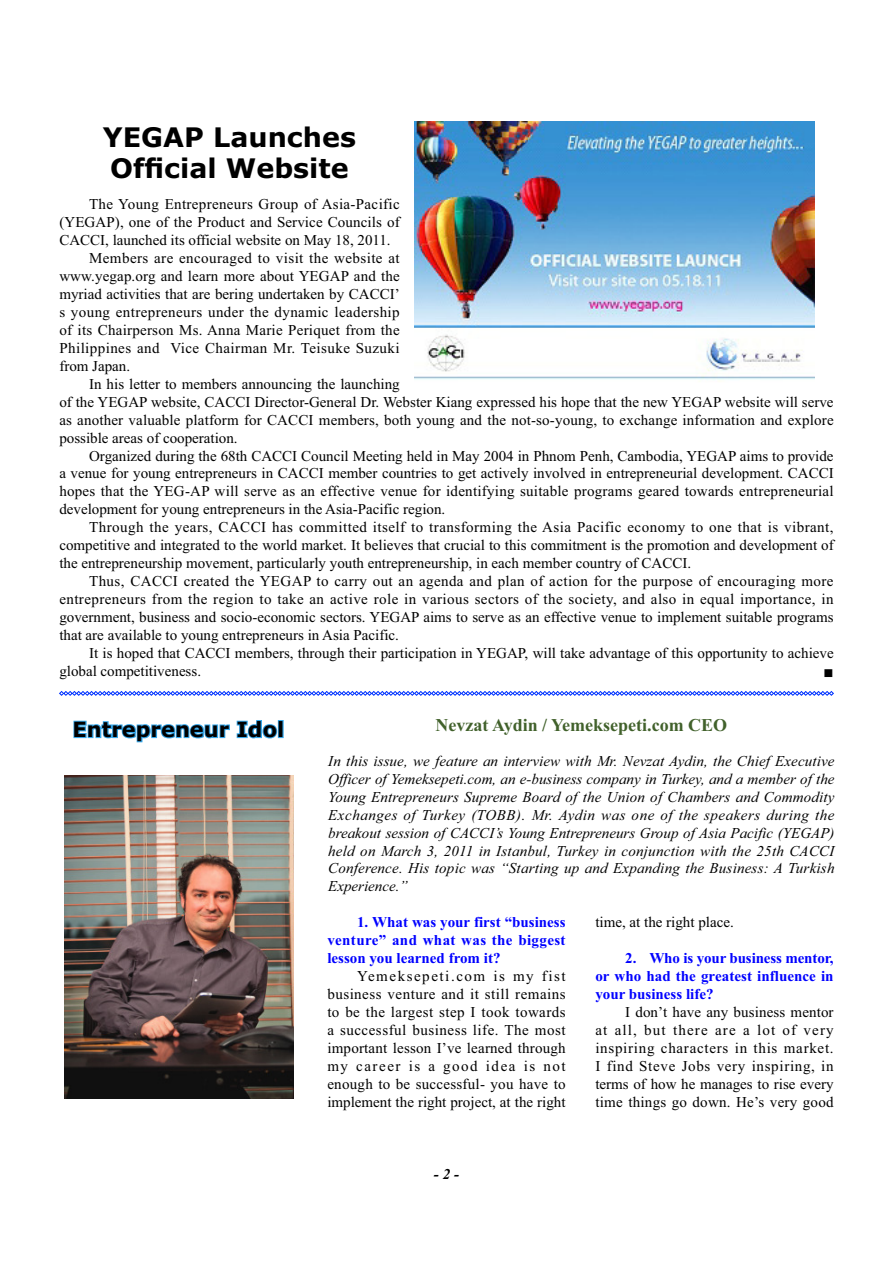
<style>
.page{position:relative;width:893px;height:1263px;background:#fff}
.page>*{position:absolute;margin:0;border:0;box-sizing:border-box;transform-origin:0 0}
.t1{font:700 27px/31.5px "Verdana";color:#000}
.t2{font:700 21px "Verdana";color:#000}
.t3{font:700 18px "Times New Roman";color:#41612b}
.t4{font:15px/18px "Times New Roman";color:#000;text-align:justify}
.t5{font:italic 15px/18px "Times New Roman";letter-spacing:.015em;color:#000;text-align:justify}
.t6{font:15px "Times New Roman";letter-spacing:.03em;color:#000}
.t7{font:15px "Times New Roman";letter-spacing:.025em;color:#000}
.t8{font:700 15px/18px "Times New Roman";letter-spacing:.005em;color:#00f;text-align:justify}
.t9{font:italic 700 15px "Times New Roman";color:#000}
.t10{font:13.5px "Wingdings";color:#000}
</style>
<div class="page">
<img style="left:414px;top:122px;width:400px;height:258px">
<svg style="left:59px;top:691px;width:774px;height:5px"></svg>
<img style="left:65px;top:775px;width:228px;height:324px">
<svg style="left:73px;top:720px;width:211px;height:23px"></svg>
<h1 class="t1" style="left:103px;top:123px;width:254px">YEGAP Launches<br>Official Website</h1>
<p class="t7" style="left:89px;top:199px;width:312px">The Young Entrepreneurs Group of Asia-Pacific</p>
<p class="t4" style="left:59px;top:215px;width:342px">(YEGAP), one of the Product and Service Councils of</p>
<p class="t4" style="left:59px;top:232px;width:333px">CACCI, launched its official website on May 18, 2011.</p>
<p class="t6" style="left:89px;top:253px;width:312px">Members are encouraged to visit the website at</p>
<p class="t4" style="left:59px;top:268px;width:342px">www.yegap.org and learn more about YEGAP and the</p>
<p class="t4" style="left:59px;top:286px;width:342px">myriad activities that are bering undertaken by CACCI’</p>
<p class="t7" style="left:59px;top:306px;width:342px">s young entrepreneurs under the dynamic leadership</p>
<p class="t4" style="left:59px;top:322px;width:342px">of its Chairperson Ms. Anna Marie Periquet from the</p>
<p class="t6" style="left:59px;top:342px;width:342px">Philippines and Vice Chairman Mr. Teisuke Suzuki</p>
<p class="t4" style="left:59px;top:358px;width:72px">from Japan.</p>
<p class="t4" style="left:89px;top:376px;width:312px">In his letter to members announcing the launching</p>
<p class="t4" style="left:59px;top:394px;width:775px">of the YEGAP website, CACCI Director-General Dr. Webster Kiang expressed his hope that the new YEGAP website will serve</p>
<p class="t4" style="left:59px;top:412px;width:775px">as another valuable platform for CACCI members, both young and the not-so-young, to exchange information and explore</p>
<p class="t4" style="left:59px;top:430px;width:180px">possible areas of cooperation.</p>
<p class="t4" style="left:89px;top:448px;width:746px">Organized during the 68th CACCI Council Meeting held in May 2004 in Phnom Penh, Cambodia, YEGAP aims to provide</p>
<p class="t4" style="left:59px;top:466px;width:775px">a venue for young entrepreneurs in CACCI member countries to get actively involved in entrepreneurial development. CACCI</p>
<p class="t4" style="left:59px;top:484px;width:775px">hopes that the YEG-AP will serve as an effective venue for identifying suitable programs geared towards entrepreneurial</p>
<p class="t4" style="left:59px;top:502px;width:387px">development for young entrepreneurs in the Asia-Pacific region.</p>
<p class="t6" style="left:89px;top:522px;width:746px">Through the years, CACCI has committed itself to transforming the Asia Pacific economy to one that is vibrant,</p>
<p class="t4" style="left:59px;top:538px;width:775px">competitive and integrated to the world market. It believes that crucial to this commitment is the promotion and development of</p>
<p class="t4" style="left:59px;top:556px;width:633px">the entrepreneurship movement, particularly youth entrepreneurship, in each member country of CACCI.</p>
<p class="t7" style="left:89px;top:576px;width:746px">Thus, CACCI created the YEGAP to carry out an agenda and plan of action for the purpose of encouraging more</p>
<p class="t6" style="left:59px;top:594px;width:775px">entrepreneurs from the region to take an active role in various sectors of the society, and also in equal importance, in</p>
<p class="t4" style="left:59px;top:610px;width:775px">government, business and socio-economic sectors. YEGAP aims to serve as an effective venue to implement suitable programs</p>
<p class="t4" style="left:59px;top:627px;width:341px">that are available to young entrepreneurs in Asia Pacific.</p>
<p class="t4" style="left:89px;top:645px;width:746px">It is hoped that CACCI members, through their participation in YEGAP, will take advantage of this opportunity to achieve</p>
<p class="t4" style="left:59px;top:663px;width:143px">global competitiveness.</p>
<p class="t3" style="left:435px;top:719px;width:293px">Nevzat Aydin / Yemeksepeti.com CEO</p>
<p class="t5" style="left:328px;top:752px;width:508px">In this issue, we feature an interview with Mr. Nevzat Aydin, the Chief Executive Officer of Yemeksepeti.com, an e-business company in Turkey, and a member of the Young Entrepreneurs Supreme Board of the Union of Chambers and Commodity Exchanges of Turkey (TOBB). Mr. Aydin was one of the speakers during the breakout session of CACCI’s Young Entrepreneurs Group of Asia Pacific (YEGAP) held on March 3, 2011 in Istanbul, Turkey in conjunction with the 25th CACCI Conference. His topic was “Starting up and Expanding the Business: A Turkish Experience.”</p>
<p class="t10" style="left:823px;top:666px;width:12px">■</p>
<h2 class="t2" style="left:73px;top:721px;width:213px">Entrepreneur Idol</h2>
<p class="t8" style="left:327px;top:915px;width:240px;text-indent:30px">1. What was your first “business venture” and what was the biggest lesson you learned from it?</p>
<p class="t4" style="left:327px;top:969px;width:240px;text-indent:30px">Yemeksepeti.com is my fist business venture and it still remains to be the largest step I took towards a successful business life. The most important lesson I’ve learned through my career is a good idea is not enough to be successful- you have to implement the right project, at the right</p>
<p class="t9" style="left:434px;top:1169px;width:26px">- 2 -</p>
<p class="t4" style="left:595px;top:915px;width:140px">time, at the right place.</p>
<p class="t8" style="left:595px;top:951px;width:240px;text-indent:30px">2. Who is your business mentor, or who had the greatest influence in your business life?</p>
<p class="t4" style="left:595px;top:1005px;width:240px;text-indent:30px">I don’t have any business mentor at all, but there are a lot of very inspiring characters in this market.<br>I find Steve Jobs very inspiring, in terms of how he manages to rise every time things go down. He’s very good</p>
</div>
